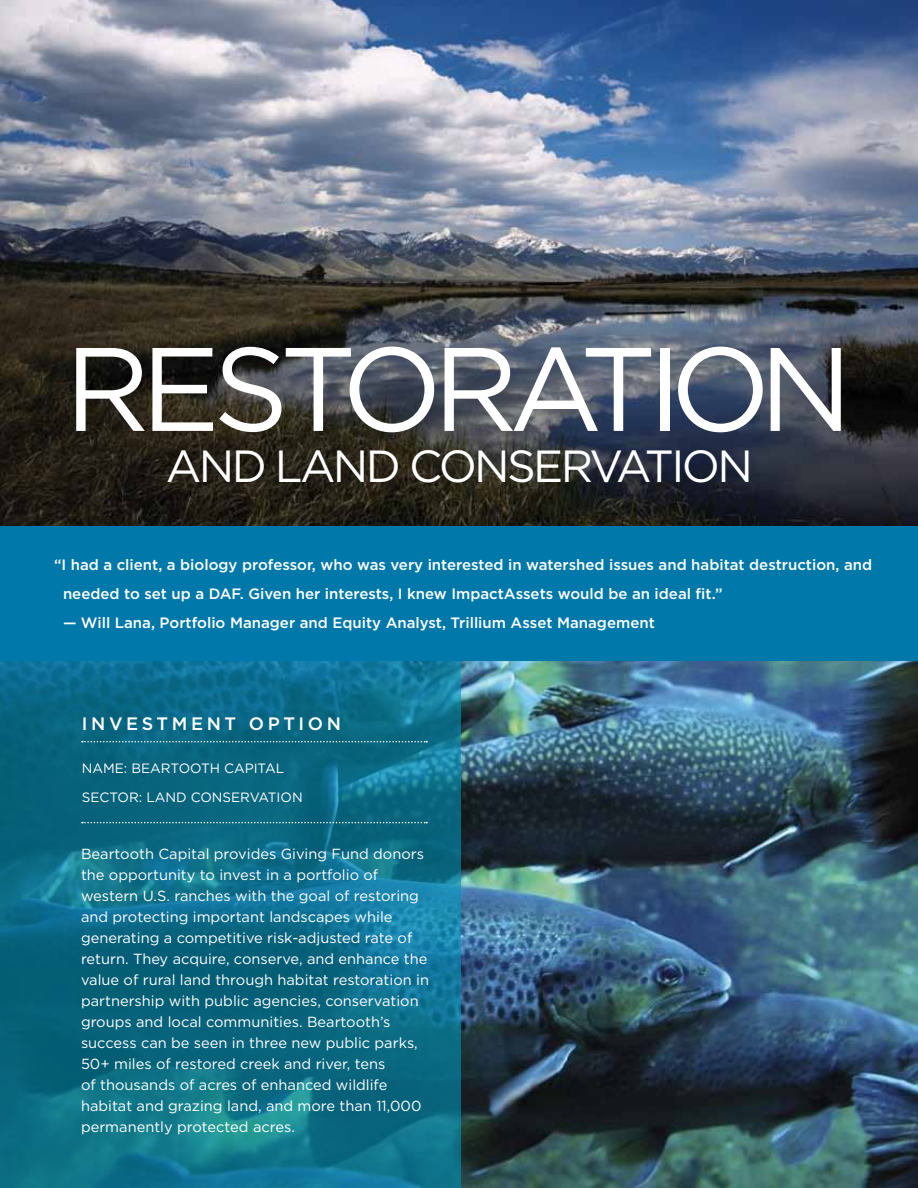
<style>
.page{position:relative;width:918px;height:1188px;background:#fff}
.page>*{position:absolute;margin:0;border:0;box-sizing:border-box;transform-origin:0 0}
.t1{font:118.5px "Gotham";letter-spacing:-.08em;color:#fff}
.t2{font:45px "Gotham";letter-spacing:-.06em;color:#fff}
.t3{font:500 18px "Gotham";letter-spacing:.2em;color:#fff}
.t4{font:500 15px/29.2px "Gotham";color:#fff}
.t5{font:14.7px/21px "Gotham";color:#fff}
.t6{font:13.5px/28.8px "Gotham";color:#fff}
</style>
<div class="page">
<img style="left:460px;top:662px;width:458px;height:526px">
<img style="left:0;top:0;width:918px;height:526px">
<svg style="left:0;top:662px;width:460px;height:526px;background:#0c6c86"></svg>
<svg style="left:82px;top:741px;width:345px;height:1px"></svg>
<svg style="left:82px;top:822px;width:345px;height:1px"></svg>
<div style="left:0;top:526px;width:918px;height:136px;background:#0078a9"></div>
<h1 class="t1" style="left:64px;top:323px;width:790px">RESTORATION</h1>
<h2 class="t2" style="left:166px;top:441px;width:588px">AND LAND CONSERVATION</h2>
<p class="t4" style="left:63px;top:549px;width:811px;text-indent:-9px">“I had a client, a biology professor, who was very interested in watershed issues and habitat destruction, and needed to set up a DAF. Given her interests, I knew ImpactAssets would be an ideal fit.”</p>
<p class="t4" style="left:63px;top:608px;width:593px">— Will Lana, Portfolio Manager and Equity Analyst, Trillium Asset Management</p>
<p class="t3" style="left:82px;top:713px;width:261px">INVESTMENT OPTION</p>
<p class="t6" style="left:82px;top:754px;width:222px">NAME: BEARTOOTH CAPITAL<br>SECTOR: LAND CONSERVATION</p>
<p class="t5" style="left:81px;top:843px;width:350px">Beartooth Capital provides Giving Fund donors the opportunity to invest in a portfolio of western U.S. ranches with the goal of restoring and protecting important landscapes while generating a competitive risk-adjusted rate of return. They acquire, conserve, and enhance the value of rural land through habitat restoration in partnership with public agencies, conservation groups and local communities. Beartooth’s success can be seen in three new public parks, 50+ miles of restored creek and river, tens<br>of thousands of acres of enhanced wildlife habitat and grazing land, and more than 11,000 permanently protected acres.</p>
</div>
